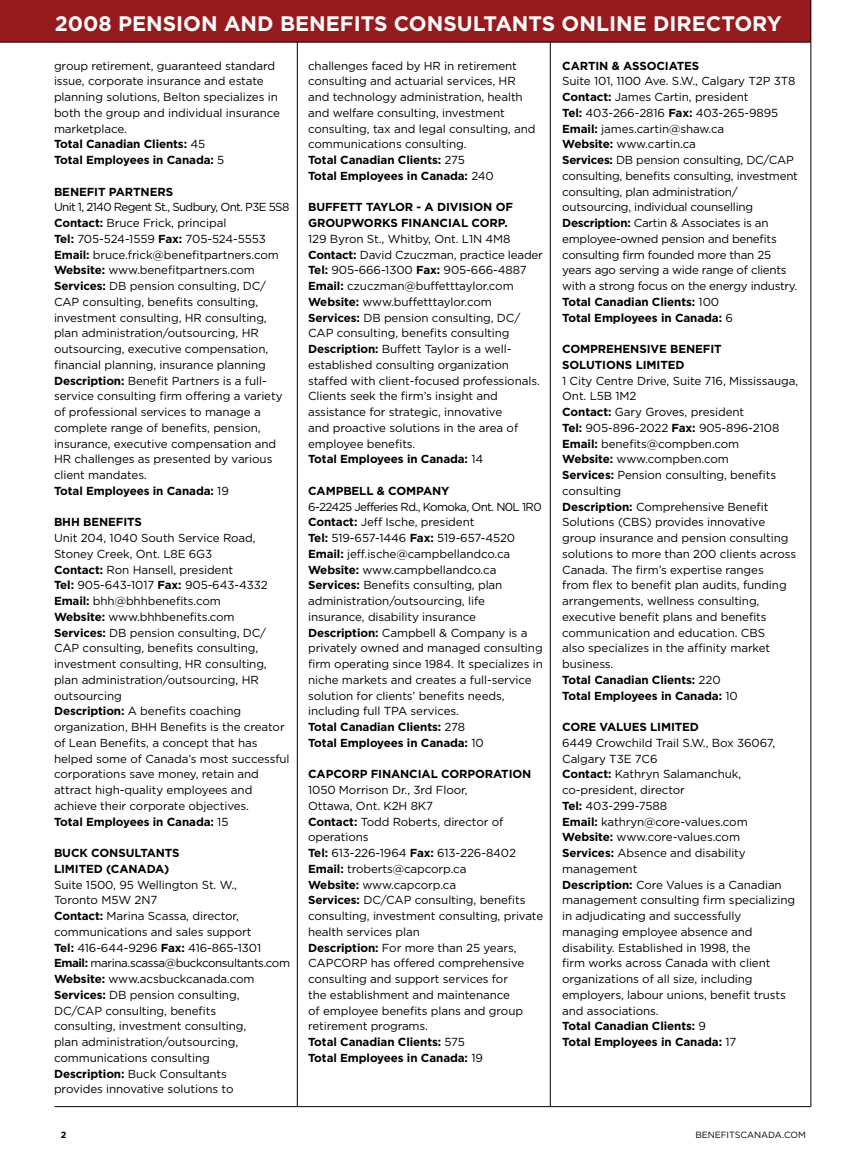
<style>
.page{position:relative;width:851px;height:1161px;background:#fff}
.page>*{position:absolute;margin:0;border:0;box-sizing:border-box;transform-origin:0 0}
.t1{font:700 21px "Gotham";color:#fff}
.t2{font:11.7px/15.8px "Gotham";letter-spacing:-.01em;color:#000}
.t3{font:700 11.7px/15.8px "Gotham";letter-spacing:-.01em;color:#000}
.t4{font:9px "Gotham";letter-spacing:-.015em;color:#000}
.s1{font-weight:700}
</style>
<div class="page">
<div style="left:0;top:0;width:810px;height:42px;background:#971b1e"></div>
<hr style="left:54px;top:1106px;width:756px;height:1px;background:#000">
<hr style="left:810px;top:0;width:1px;height:1107px;background:#000">
<hr style="left:0;top:42px;width:810px;height:1px;background:#000">
<hr style="left:297px;top:42px;width:1px;height:1065px;background:#000">
<hr style="left:550px;top:42px;width:1px;height:1065px;background:#000">
<h1 class="t1" style="left:55px;top:12px;width:728px">2008 pension and benefits Consultants online directory</h1>
<p class="t2" style="left:54px;top:57px;width:227px">group retirement, guaranteed standard issue, corporate insurance and estate planning solutions, Belton specializes in both the group and individual insurance marketplace.<br><span class="s1">Total Canadian Clients:</span> 45<br><span class="s1">Total Employees in Canada:</span> 5</p>
<p class="t3" style="left:54px;top:183px;width:121px">Benefit Partners</p>
<p class="t2" style="left:54px;top:199px;width:237px">Unit 1, 2140 Regent St., Sudbury, Ont. P3E 5S8<br><span class="s1">Contact:</span> Bruce Frick, principal<br><span class="s1">Tel:</span> 705-524-1559 <span class="s1">Fax:</span> 705-524-5553<br><span class="s1">Email:</span> bruce.frick@benefitpartners.com <span class="s1">Website:</span> www.benefitpartners.com <span class="s1">Services:</span> DB pension consulting, DC/ CAP consulting, benefits consulting, investment consulting, HR consulting, plan administration/outsourcing, HR outsourcing, executive compensation, financial planning, insurance planning <span class="s1">Description:</span> Benefit Partners is a full&shy;service consulting firm offering a variety of professional services to manage a complete range of benefits, pension, insurance, executive compensation and HR challenges as presented by various client mandates.<br><span class="s1">Total Employees in Canada:</span> 19</p>
<p class="t3" style="left:54px;top:514px;width:9px">BHH</p>
<p class="t3" style="left:83px;top:514px;width:60px">Benefits</p>
<p class="t2" style="left:54px;top:530px;width:237px">Unit 204, 1040 South Service Road, Stoney Creek, Ont. L8E 6G3<br><span class="s1">Contact:</span> Ron Hansell, president<br><span class="s1">Tel:</span> 905-643-1017 <span class="s1">Fax:</span> 905-643-4332<br><span class="s1">Email:</span> bhh@bhhbenefits.com<br><span class="s1">Website:</span> www.bhhbenefits.com<br><span class="s1">Services:</span> DB pension consulting, DC/ CAP consulting, benefits consulting, investment consulting, HR consulting, plan administration/outsourcing, HR outsourcing<br><span class="s1">Description:</span> A benefits coaching organization, BHH Benefits is the creator of Lean Benefits, a concept that has helped some of Canada’s most successful corporations save money, retain and attract high-quality employees and achieve their corporate objectives.<br><span class="s1">Total Employees in Canada:</span> 15</p>
<p class="t3" style="left:54px;top:845px;width:127px">Buck Consultants<br>Lim ited (Canada)</p>
<p class="t2" style="left:54px;top:877px;width:237px">Suite 1500, 95 Wellington St. W.,<br>Toronto M5W 2N 7<br><span class="s1">Contact:</span> M arina Scassa, director, communications and sales support<br><span class="s1">Tel:</span> 416-644-9296 <span class="s1">Fax:</span> 416-865-1301<br><span class="s1">Email:</span> marina.scassa@buckconsultants.com <span class="s1">Website:</span> www.acsbuckcanada.com <span class="s1">Services:</span> DB pension consulting, DC/CAP consulting, benefits<br>consulting, investment consulting,<br>plan administration/outsourcing, communications consulting<br><span class="s1">Description:</span> Buck Consultants<br>provides innovative solutions to</p>
<p class="t2" style="left:308px;top:57px;width:229px">challenges faced by HR in retirement consulting and actuarial services, HR and technology administration, health and welfare consulting, investment consulting, tax and legal consulting, and communications consulting.<br><span class="s1">Total Canadian Clients:</span> 275<br><span class="s1">Total Employees in Canada:</span> 240</p>
<p class="t3" style="left:308px;top:199px;width:206px">Buffett Taylor - a division of<br>Groupworks Financial Corp.</p>
<p class="t2" style="left:308px;top:231px;width:236px">129 Byron St., Whitby, Ont. L1N 4M8<br><span class="s1">Contact:</span> David Czuczman, practice leader <span class="s1">Tel:</span> 905-666-1300 <span class="s1">Fax:</span> 905-666-4887<br><span class="s1">Email:</span> czuczman@buffetttaylor.com <span class="s1">Website:</span> www.buffetttaylor.com <span class="s1">Services:</span> DB pension consulting, DC/ CAP consulting, benefits consulting <span class="s1">Description:</span> Buffett Taylor is a well&shy;established consulting organization staffed with client-focused professionals.<br>Clients seek the firm’s insight and assistance for strategic, innovative<br>and proactive solutions in the area of employee benefits.<br><span class="s1">Total Employees in Canada:</span> 14</p>
<p class="t3" style="left:308px;top:483px;width:143px">Cam pbell &amp; Com pany</p>
<p class="t2" style="left:308px;top:499px;width:236px">6-22425 Jefferies Rd., Komoka, Ont. N 0L 1R0<br><span class="s1">Contact:</span> Jeff I sche, president<br><span class="s1">Tel:</span> 519-657-1446 <span class="s1">Fax:</span> 519-657-4520<br><span class="s1">Email:</span> jeff.ische@campbellandco.ca <span class="s1">Website:</span> www.campbellandco.ca <span class="s1">Services:</span> Benefits consulting, plan administration/outsourcing, life insurance, disability insurance <span class="s1">Description:</span> Campbell &amp; Company is a privately owned and managed consulting firm operating since 1984. It specializes in niche markets and creates a full-service solution for clients’ benefits needs, including full TPA services.<br><span class="s1">Total Canadian Clients:</span> 278<br><span class="s1">Total Employees in Canada:</span> 10</p>
<p class="t3" style="left:308px;top:766px;width:10px">CAPCORP</p>
<p class="t3" style="left:371px;top:766px;width:162px">Financial Corporation</p>
<p class="t2" style="left:308px;top:782px;width:237px">1050 Morrison Dr., 3rd Floor,<br>Ottawa, Ont. K2H 8K7<br><span class="s1">Contact:</span> Todd Roberts, director of operations<br><span class="s1">Tel:</span> 613-226-1964 <span class="s1">Fax:</span> 613-226-8402<br><span class="s1">Email:</span> troberts@capcorp.ca<br><span class="s1">Website:</span> www.capcorp.ca<br><span class="s1">Services:</span> DC/CAP consulting, benefits consulting, investment consulting, private health services plan<br><span class="s1">Description:</span> For more than 25 years,<br>CAPCO RP has offered comprehensive consulting and support services for<br>the establishment and maintenance<br>of employee benefits plans and group retirement programs.<br><span class="s1">Total Canadian Clients:</span> 575<br><span class="s1">Total Employees in Canada:</span> 19</p>
<p class="t3" style="left:562px;top:57px;width:139px">Cartin &amp; Associates</p>
<p class="t2" style="left:562px;top:73px;width:237px">Suite 101, 1100 Ave. S.W., Calgary T2P 3T8<br><span class="s1">Contact:</span> James Cartin, president<br><span class="s1">Tel:</span> 403-266-2816 <span class="s1">Fax:</span> 403-265-9895<br><span class="s1">Email:</span> james.cartin@shaw.ca<br><span class="s1">Website:</span> www.cartin.ca<br><span class="s1">Services:</span> DB pension consulting, DC/CAP consulting, benefits consulting, investment consulting, plan administration/ outsourcing, individual counselling <span class="s1">Description:</span> Cartin &amp; Associates is an employee-owned pension and benefits consulting firm founded more than 25 years ago serving a wide range of clients with a strong focus on the energy industry.<br><span class="s1">Total Canadian Clients:</span> 100<br><span class="s1">Total Employees in Canada:</span> 6</p>
<p class="t3" style="left:562px;top:341px;width:37px">COMPREHENSIVE</p>
<p class="t3" style="left:670px;top:341px;width:9px">BENEFIT</p>
<p class="t3" style="left:562px;top:357px;width:9px">SOLUTIONS</p>
<p class="t3" style="left:635px;top:357px;width:29px">LIMITED</p>
<p class="t2" style="left:562px;top:372px;width:237px">1 City Centre Drive, Suite 716, M ississauga,<br>Ont. L5B 1M2<br><span class="s1">Contact:</span> Gary Groves, president<br><span class="s1">Tel:</span> 905-896-2022 <span class="s1">Fax:</span> 905-896-2108<br><span class="s1">Email:</span> benefits@compben.com<br><span class="s1">Website:</span> www.compben.com<br><span class="s1">Services:</span> Pension consulting, benefits consulting<br><span class="s1">Description:</span> Comprehensive Benefit<br>Solutions (CBS</p>
<p class="t2" style="left:562px;top:514px;width:235px;text-indent:85px">) provides innovative group insurance and pension consulting solutions to more than 200 clients across Canada. The firm’s expertise ranges<br>from flex to benefit plan audits, funding arrangements, wellness consulting, executive benefit plans and benefits communication and education. CBS<br>also specializes in the affinity market business.<br><span class="s1">Total Canadian Clients:</span> 220<br><span class="s1">Total Employees in Canada:</span> 10</p>
<p class="t3" style="left:562px;top:719px;width:138px">core values lim ited</p>
<p class="t2" style="left:562px;top:735px;width:234px">6449 Crowchild Trail S.W., Box 36067,<br>Calgary T3E 7C6<br><span class="s1">Contact:</span> Kathryn Salamanchuk, co-president, director<br><span class="s1">Tel:</span> 403-299-7588<br><span class="s1">Email:</span> kathryn@core-values.com<br><span class="s1">Website:</span> www.core-values.com<br><span class="s1">Services:</span> Absence and disability management<br><span class="s1">Description:</span> Core Values is a Canadian management consulting firm specializing in adjudicating and successfully managing employee absence and disability. Established in 1998, the<br>firm works across Canada with client organizations of all size, including employers, labour unions, benefit trusts and associations.<br><span class="s1">Total Canadian Clients:</span> 9<br><span class="s1">Total Employees in Canada:</span> 17</p>
<p class="t4" style="left:695px;top:1130px;width:112px">benefitscanada.com</p>
</div>
